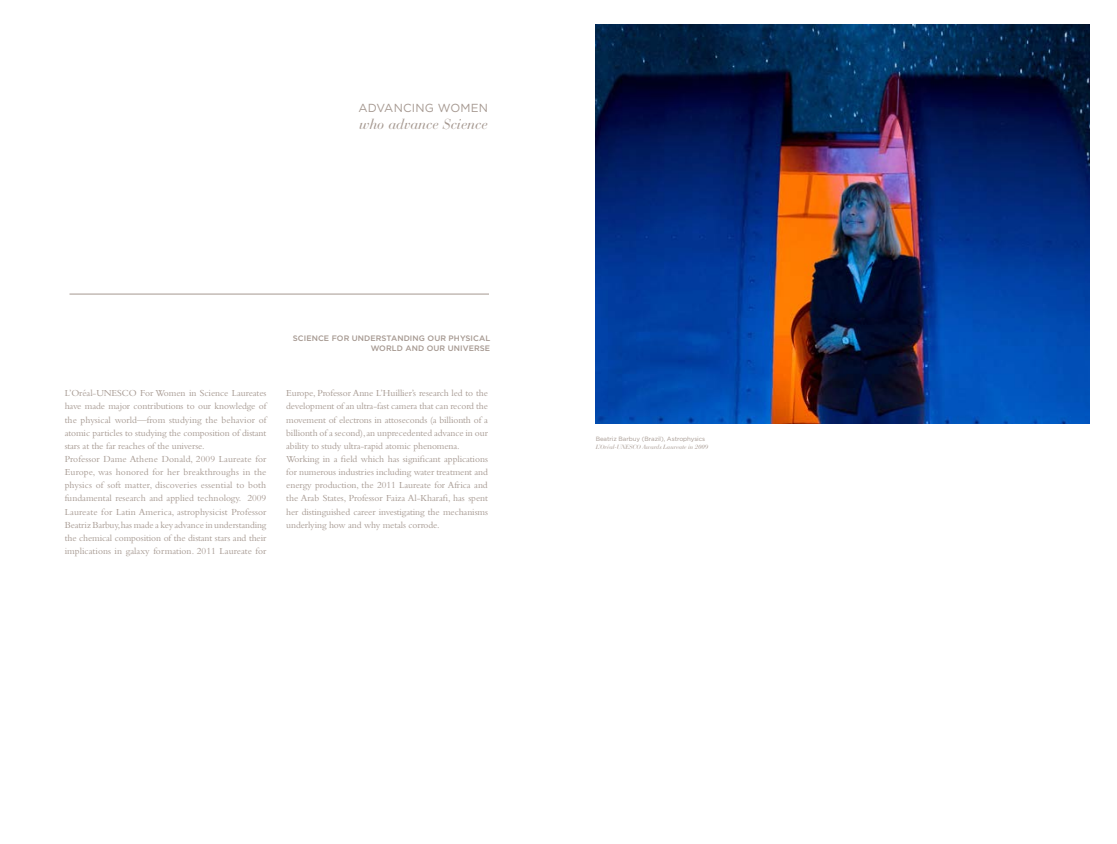
<style>
.page{position:relative;width:1117px;height:844px;background:#fff}
.page>*{position:absolute;margin:0;border:0;box-sizing:border-box;transform-origin:0 0}
.t1{font:italic 14.35px "Bauer Bodoni";letter-spacing:-.005em;color:#a59890}
.t2{font:11.64px "Gotham";letter-spacing:.015em;color:#a59890}
.t3{font:9.62px/13.1px "Bembo";letter-spacing:-.01em;color:#a59890}
.t4{font:500 7.88px/9.6px "Gotham";letter-spacing:.01em;color:#a59890;text-align:right}
.t5{font:6.12px "Gotham";letter-spacing:-.01em;color:#a59890}
.t6{font:italic 6.12px "Bauer Bodoni";letter-spacing:-.01em;color:#a59890}
</style>
<div class="page">
<img style="left:595px;top:25px;width:494px;height:398px">
<hr style="left:69px;top:294px;width:420px;height:1px;background:#a59890">
<p class="t2" style="left:358px;top:102px;width:131px">ADVANCING WOMEN</p>
<h1 class="t1" style="left:359px;top:115px;width:130px">who advance Science</h1>
<p class="t4" style="left:293px;top:333px;width:199px">SCIENCE FOR UNDERSTANDING OUR PHYSICAL<br>WORLD AND OUR U NIVERSE</p>
<p class="t3" style="left:65px;top:386px;width:203px">L’Oréal-UNESCO For Women in Science Laureates have made major contributions to our knowledge of the physical world—from studying the behavior of atomic particles to studying the composition of distant stars at the far reaches of the universe.<br>Professor Dame Athene Donald, 2009 Laureate for Europe, was honored for her breakthroughs in the physics of soft matter, discoveries essential to both fundamental research and applied technology. 2009<br>Laureate for Latin America, astrophysicist Professor Beatriz Barbuy,has made a key advance in understanding the chemical composition of the distant stars and their implications in galaxy formation. 2011 Laureate for</p>
<p class="t3" style="left:286px;top:386px;width:203px">Europe, Professor Anne L’Huillier’s research led to the development of an ultra-fast camera that can record the movement of electrons in attoseconds (a billionth of a billionth of a second), an unprecedented advance in our ability to study ultra-rapid atomic phenomena.<br>Working in a field which has significant applications for numerous industries including water treatment and energy production, the 2011 Laureate for Africa and the Arab States, Professor Faiza Al-Kharafi, has spent her distinguished career investigating the mechanisms underlying how and why metals corrode.</p>
<p class="t5" style="left:595px;top:435px;width:111px">Beatriz Barbuy (Brazil), Astrophysics</p>
<p class="t6" style="left:595px;top:443px;width:114px">L’Oréal-UNESCO Awards Laureate in 2009</p>
</div>
